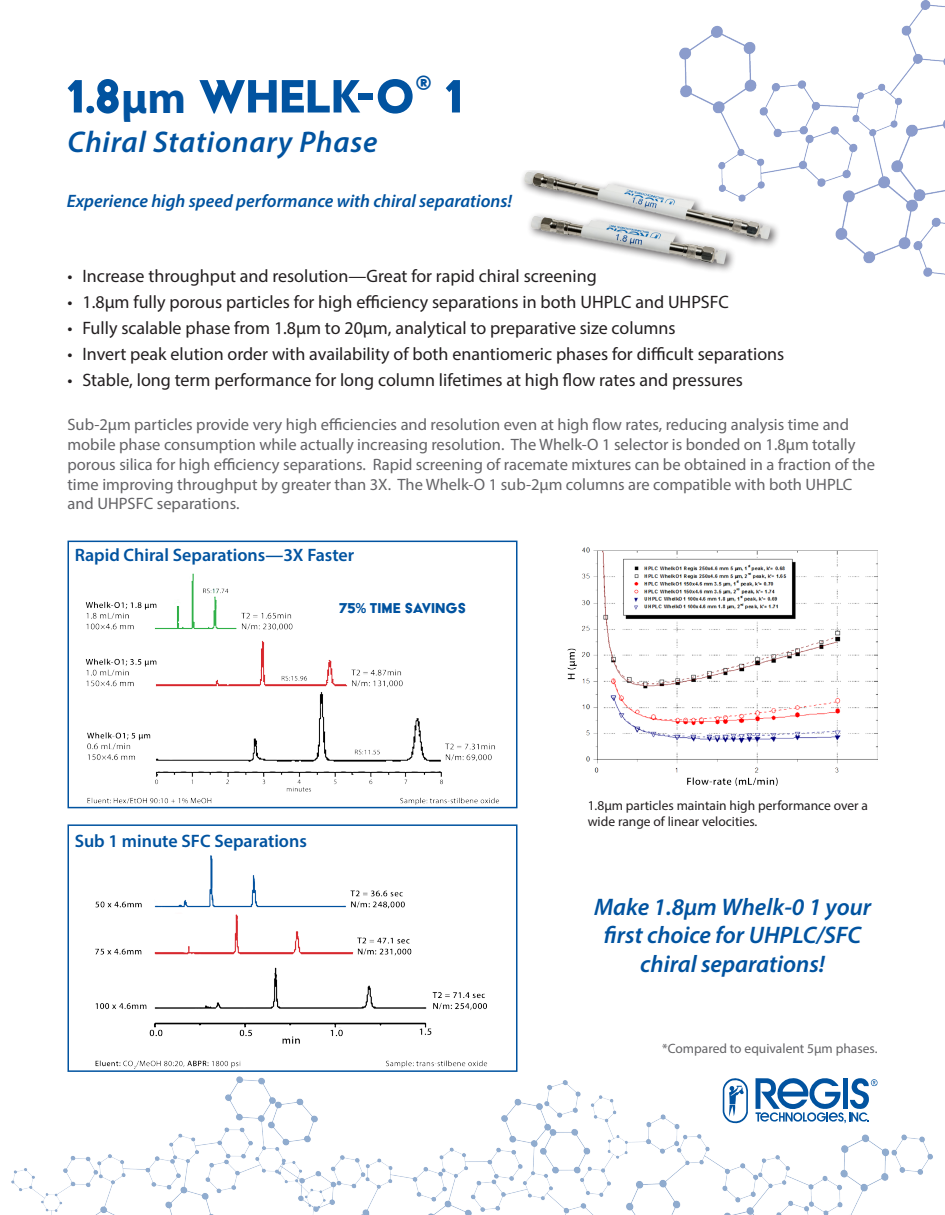
<style>
.page{position:relative;width:945px;height:1215px;background:#fff}
.page>*{position:absolute;margin:0;border:0;box-sizing:border-box;transform-origin:0 0}
.t1{font:54px "Acier BAT Text Solid";color:#0153a0}
.t2{font:italic 600 30px "Myriad Pro";letter-spacing:.025em;color:#0153a0}
.t3{font:italic 600 24px/28.8px "Myriad Pro";color:#0153a0;text-align:center}
.t4{font:18px "Myriad Pro";color:#231f20}
.t5{font:600 18px "Myriad Pro";color:#0153a0}
.t6{font:italic 600 18px "Myriad Pro";color:#0153a0}
.t7{font:16.5px/19.8px "Myriad Pro";color:#636366}
.t8{font:16.5px "Acier BAT Text Solid";color:#0153a0}
.t9{font:13.5px/16.2px "Myriad Pro";color:#231f20}
.t10{font:13.5px "Myriad Pro";color:#636366}
.s1{font-family:"Myriad Pro";font-weight:700;font-size:45px}
</style>
<div class="page">
<img style="left:680px;top:1px;width:265px;height:276px">
<img style="left:11px;top:1076px;width:922px;height:139px">
<svg style="left:723px;top:1078px;width:25px;height:45px"></svg>
<svg style="left:756px;top:1078px;width:122px;height:45px"></svg>
<img style="left:568px;top:547px;width:310px;height:238px">
<img style="left:85px;top:573px;width:414px;height:232px">
<div style="left:68px;top:541px;width:450px;height:267px;border:2px solid #0153a0"></div>
<img style="left:95px;top:855px;width:392px;height:214px">
<div style="left:68px;top:824px;width:450px;height:248px;border:2px solid #0153a0"></div>
<div style="left:519px;top:170px;width:262px;height:104px;background:#231f20;opacity:.75"></div>
<img style="left:519px;top:170px;width:253px;height:99px">
<p class="t1" style="left:68px;top:68px;width:397px">1.8<span class="s1">µm</span> WHELK-O<sup>®</sup> 1</p>
<p class="t2" style="left:68px;top:122px;width:311px">Chiral Stationary Phase</p>
<p class="t6" style="left:67px;top:190px;width:447px">Experience high speed performance with chiral separations!</p>
<p class="t4" style="left:68px;top:265px;width:531px">• Increase throughput and resolution—Great for rapid chiral screening</p>
<p class="t4" style="left:68px;top:291px;width:663px">• 1.8µm fully porous particles for high efficiency separations in both UHPLC and UHPSFC</p>
<p class="t4" style="left:68px;top:317px;width:610px">• Fully scalable phase from 1.8µm to 20µm, analytical to preparative size columns</p>
<p class="t4" style="left:68px;top:343px;width:718px">• Invert peak elution order with availability of both enantiomeric phases for difficult separations</p>
<p class="t4" style="left:68px;top:369px;width:677px">• Stable, long term performance for long column lifetimes at high flow rates and pressures</p>
<p class="t7" style="left:68px;top:414px;width:809px">Sub-2μm particles provide very high efficiencies and resolution even at high flow rates, reducing analysis time and mobile phase consumption while actually increasing resolution. The Whelk-O 1 selector is bonded on 1.8μm totally porous silica for high efficiency separations. Rapid screening of racemate mixtures can be obtained in a fraction of the time improving throughput by greater than 3X. The Whelk-O 1 sub-2µm columns are compatible with both UHPLC and UHPSFC separations.</p>
<p class="t5" style="left:75px;top:543px;width:281px">Rapid Chiral Separations—3X Faster</p>
<p class="t8" style="left:339px;top:600px;width:128px">75% TIME SAVINGS</p>
<p class="t5" style="left:75px;top:829px;width:234px">Sub 1 minute SFC Separations</p>
<p class="t9" style="left:588px;top:797px;width:282px">1.8µm particles maintain high performance over a wide range of linear velocities.</p>
<p class="t3" style="left:594px;top:892px;width:279px">Make 1.8µm Whelk-0 1 your first choice for UHPLC/SFC chiral separations!</p>
<p class="t10" style="left:662px;top:1040px;width:217px">*Compared to equivalent 5µm phases.</p>
</div>
